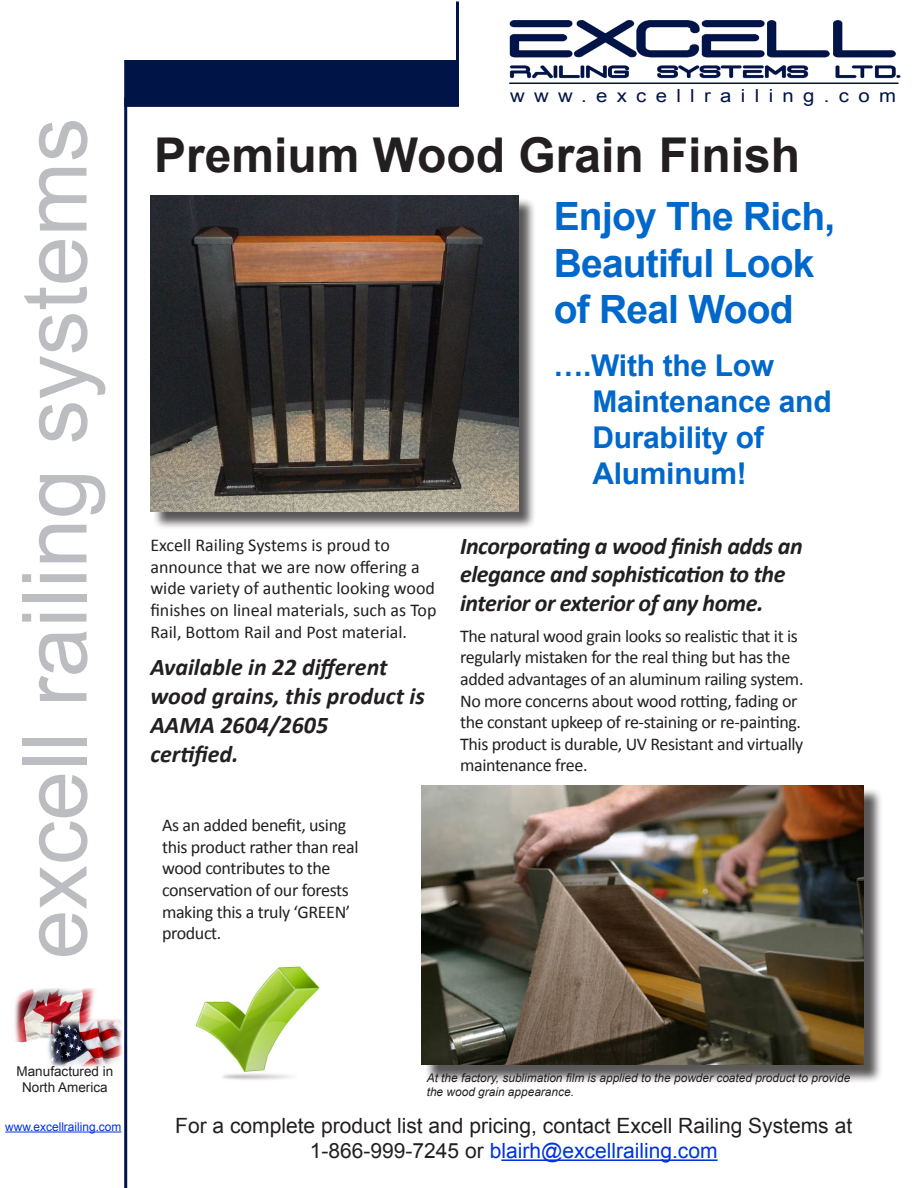
<style>
.page{position:relative;width:918px;height:1188px;background:#fff}
.page>*{position:absolute;margin:0;border:0;box-sizing:border-box;transform-origin:0 0}
.t1{font:90px "Arial";color:#bcbdc0}
.t2{font:700 48px "Arial";color:#231f20}
.t3{font:700 39px/46.8px "Arial";letter-spacing:-.02em;color:#0068cb}
.t4{font:700 30px/36px "Arial";letter-spacing:-.01em;color:#0068cb}
.t5{font:italic 700 24px/28.8px "Calibri";letter-spacing:-.02em;color:#231f20}
.t6{font:italic 700 24px/28.8px "Calibri";color:#231f20}
.t7{font:21px/25.2px "Arial";color:#231f20;text-align:center}
.t8{font:18px/21.6px "Calibri";letter-spacing:-.02em;color:#231f20}
.t9{font:18px/21.6px "Calibri";color:#231f20}
.t10{font:18px "Arial";letter-spacing:.46em;color:#001447;scale:1.13 1}
.t11{font:13.5px/16.2px "Arial";color:#231f20;text-align:center}
.t12{font:italic 12px/14.4px "Arial";color:#231f20}
.t13{font:12px "Arial";color:#0032df}
.s1{color:#0032df}
</style>
<div class="page">
<img style="left:509px;top:20px;width:392px;height:64px">
<hr style="left:501px;top:1159px;width:217px;height:2px;background:#0032df">
<hr style="left:124px;top:98px;width:3px;height:1090px;background:#001447">
<hr style="left:456px;top:2px;width:3px;height:96px;background:#001447">
<div style="left:124px;top:60px;width:335px;height:47px;background:#001447;border:2px solid #001447"></div>
<hr style="left:509px;top:82px;width:389px;height:2px;background:#001447">
<div style="left:153px;top:197px;width:384px;height:333px;background:#231f20;opacity:.75"></div>
<img style="left:150px;top:195px;width:368px;height:316px">
<div style="left:424px;top:788px;width:459px;height:295px;background:#231f20;opacity:.75"></div>
<img style="left:422px;top:785px;width:442px;height:280px">
<img style="left:195px;top:966px;width:125px;height:114px">
<img style="left:14px;top:988px;width:108px;height:79px">
<hr style="left:5px;top:1132px;width:116px;height:1px;background:#0032df">
<p class="t1" style="left:-4px;top:959px;width:843px;rotate:-90deg">excell railing systems</p>
<p class="t10" style="left:510px;top:83px;width:343px">www.excellrailing.com</p>
<p class="t2" style="left:154px;top:123px;width:648px">Premium Wood Grain Finish</p>
<p class="t3" style="left:554px;top:194px;width:283px">Enjoy The Rich,<br>Beautiful Look of Real Wood</p>
<p class="t9" style="left:150px;top:535px;width:288px">Excell Railing Systems is proud to announce that we are now offering a wide variety of authentic looking wood finishes on lineal materials, such as Top Rail, Bottom Rail and Post material.</p>
<p class="t6" style="left:150px;top:653px;width:276px">Available in 22 different wood grains, this product is<br>AAMA 2604/2605<br>certified.</p>
<p class="t8" style="left:162px;top:815px;width:198px">As an added benefit, using this product rather than real wood contributes to the conservation of our forests making this a truly ‘GREEN’ product.</p>
<p class="t4" style="left:592px;top:348px;width:241px;text-indent:-39px">….With the Low<br>Maintenance and<br>Durability of<br>Aluminum!</p>
<p class="t5" style="left:460px;top:531px;width:344px">Incorporating a wood finish adds an elegance and sophistication to the interior or exterior of any home.</p>
<p class="t8" style="left:460px;top:625px;width:345px">The natural wood grain looks so realistic that it is regularly mistaken for the real thing but has the added advantages of an aluminum railing system.<br>No more concerns about wood rotting, fading or the constant upkeep of re-staining or re-painting.<br>This product is durable, UV Resistant and virtually maintenance free.</p>
<p class="t11" style="left:17px;top:1063px;width:98px">Manufactured in<br>North America</p>
<p class="t13" style="left:5px;top:1119px;width:118px">www.excellrailing.com</p>
<p class="t12" style="left:427px;top:1071px;width:425px">At the factory, sublimation film is applied to the powder coated product to provide the wood grain appearance.</p>
<p class="t7" style="left:175px;top:1113px;width:678px">For a complete product list and pricing, contact Excell Railing Systems at<br>1-866-999-7245 or <span class="s1">blairh@excellrailing.com</span></p>
</div>
